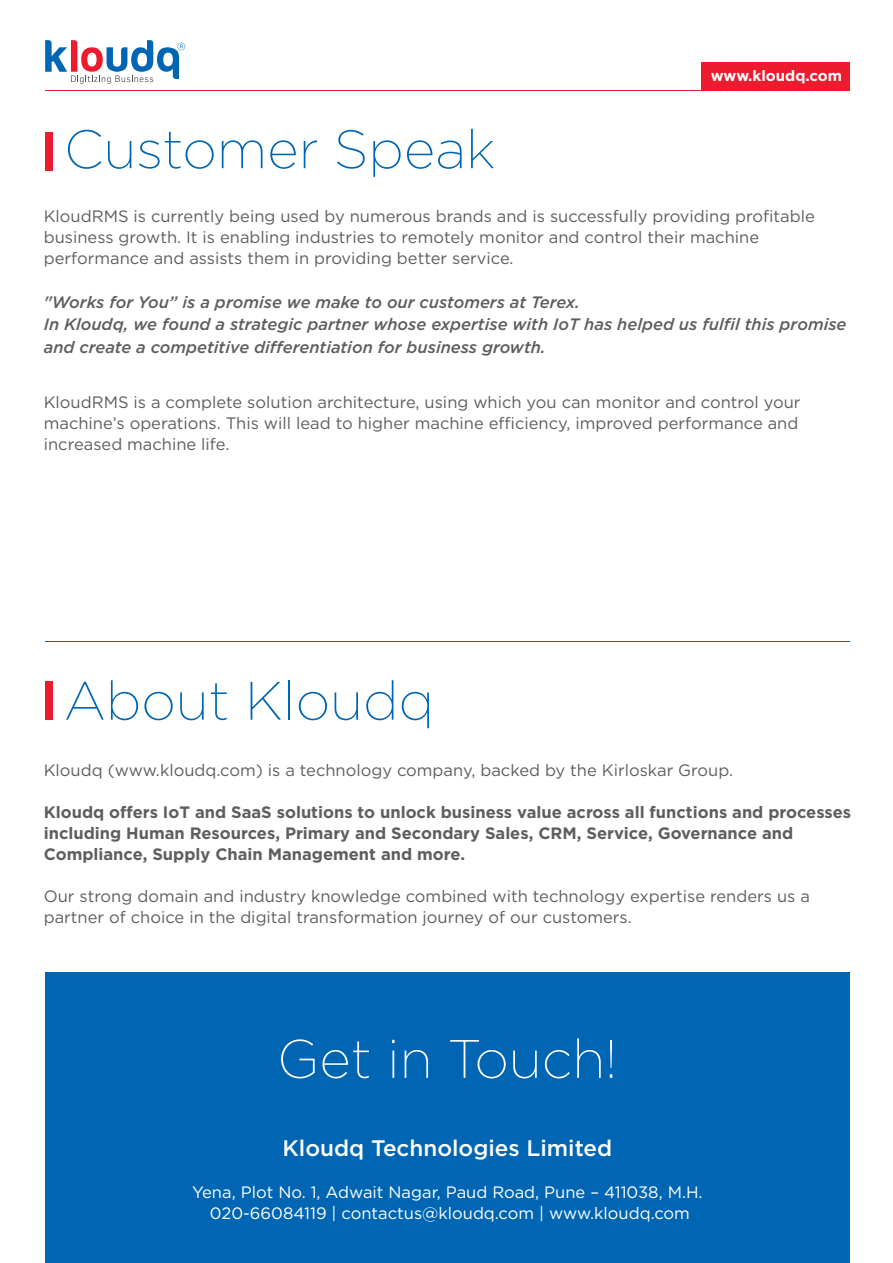
<style>
.page{position:relative;width:893px;height:1263px;background:#fff}
.page>*{position:absolute;margin:0;border:0;box-sizing:border-box;transform-origin:0 0}
.t1{font:200 54px "Gotham";color:#0066b3}
.t2{font:200 54px "Gotham";color:#fff}
.t3{font:500 22.5px "Gotham";color:#fff}
.t4{font:16.5px/21px "Gotham";color:#5d5e5e}
.t5{font:700 16.5px/21px "Gotham";color:#5d5e5e}
.t6{font:italic 500 16.5px/22.5px "Gotham";color:#5d5e5e}
.t7{font:16.5px/21px "Gotham";color:#fff;text-align:center}
.t8{font:700 15px "Gotham";color:#fff}
</style>
<div class="page">
<div style="left:45px;top:973px;width:804px;height:290px;background:#0066b3"></div>
<div style="left:701px;top:62px;width:148px;height:29px;background:#ee1b2f"></div>
<hr style="left:45px;top:90px;width:804px;height:1px;background:#ee1b2f">
<hr style="left:45px;top:641px;width:804px;height:1px;background:#0066b3">
<div style="left:45px;top:132px;width:8px;height:39px;background:#ee1b2f"></div>
<div style="left:45px;top:681px;width:8px;height:39px;background:#ee1b2f"></div>
<svg style="left:45px;top:40px;width:140px;height:44px"></svg>
<h1 class="t1" style="left:64px;top:125px;width:433px">Customer Speak</h1>
<p class="t8" style="left:711px;top:69px;width:133px">www.kloudq.com</p>
<p class="t4" style="left:44px;top:207px;width:773px">KloudRMS is currently being used by numerous brands and is successfully providing profitable business growth. It is enabling industries to remotely monitor and control their machine performance and assists them in providing better service.</p>
<p class="t6" style="left:44px;top:291px;width:804px">"Works for You” is a promise we make to our customers at Terex.<br>In Kloudq, we found a strategic partner whose expertise with IoT has helped us fulfil this promise and create a competitive differentiation for business growth.</p>
<p class="t4" style="left:44px;top:393px;width:758px">KloudRMS is a complete solution architecture, using which you can monitor and control your machine’s operations. This will lead to higher machine efficiency, improved performance and increased machine life.</p>
<h1 class="t1" style="left:64px;top:676px;width:371px">About Kloudq</h1>
<p class="t4" style="left:44px;top:760px;width:691px">Kloudq (www.kloudq.com) is a technology company, backed by the Kirloskar Group.</p>
<p class="t5" style="left:44px;top:802px;width:809px">Kloudq offers IoT and SaaS solutions to unlock business value across all functions and processes including Human Resources, Primary and Secondary Sales, CRM, Service, Governance and<br>Compliance, Supply Chain Management and more.</p>
<p class="t4" style="left:44px;top:886px;width:768px">Our strong domain and industry knowledge combined with technology expertise renders us a partner of choice in the digital transformation journey of our customers.</p>
<h1 class="t2" style="left:277px;top:1034px;width:341px">Get in Touch!</h1>
<h2 class="t3" style="left:283px;top:1138px;width:331px">Kloudq Technologies Limited</h2>
<p class="t7" style="left:192px;top:1183px;width:512px">Yena, Plot No. 1, Adwait Nagar, Paud Road, Pune – 411038, M.H.<br>020-66084119 | contactus@kloudq.com | www.kloudq.com</p>
</div>
